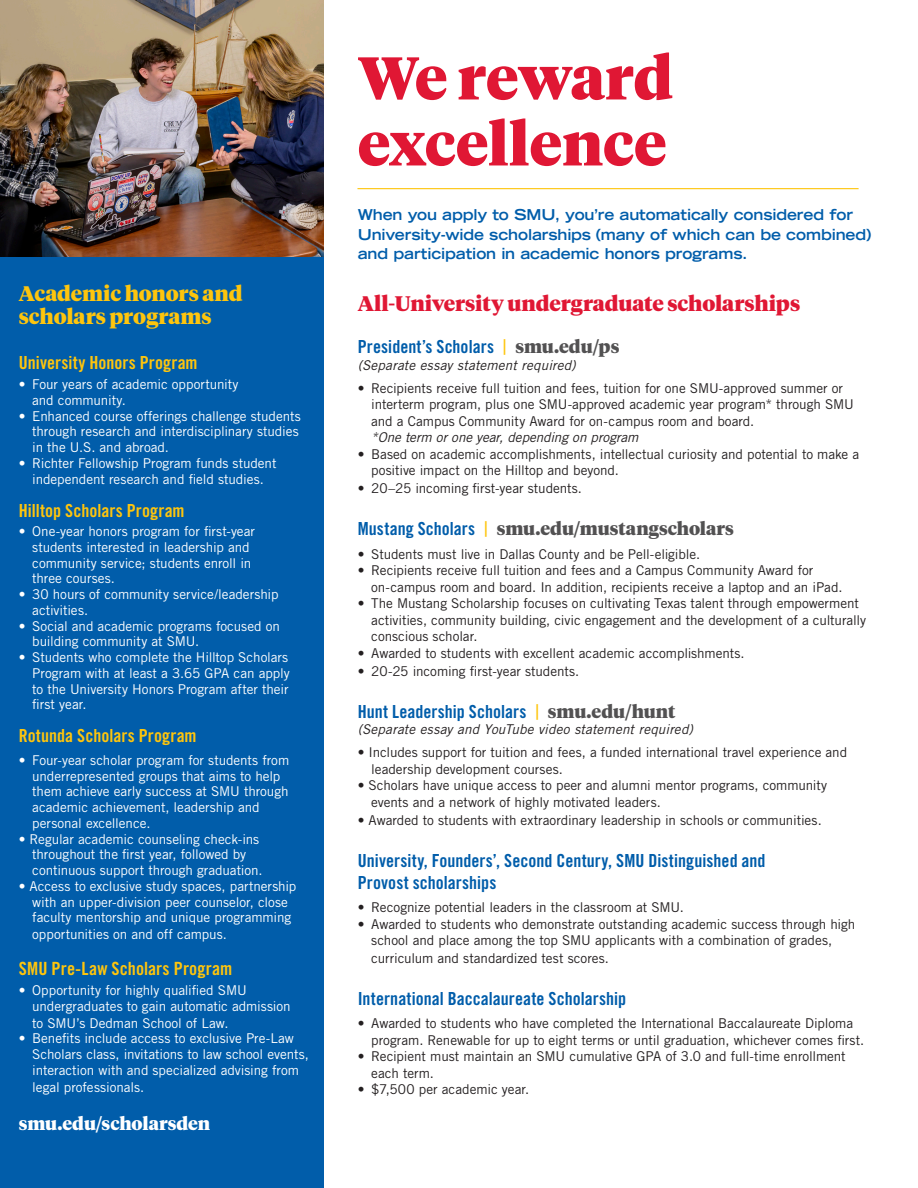
<style>
.page{position:relative;width:918px;height:1188px;background:#fff}
.page>*{position:absolute;margin:0;border:0;box-sizing:border-box;transform-origin:0 0}
.t1{font:900 60px/66px "Tiempos Headline";color:#e01734}
.t2{font:900 21px "Tiempos Headline";letter-spacing:-.005em;color:#e01734}
.t3{font:900 21px/22.5px "Tiempos Headline";letter-spacing:-.005em;color:#fec50d}
.t4{font:18.15px "Trade Gothic LT Std Bd Cn 20";letter-spacing:.01em;color:#fec50d}
.t5{font:18px/21.9px "Trade Gothic LT Std Bd Cn 20";letter-spacing:.005em;color:#015daa}
.t6{font:18px "Trade Gothic LT Std Bd Cn 20";letter-spacing:.005em;color:#fec50d}
.t7{font:900 18px "Tiempos Headline";letter-spacing:-.005em;color:#525152}
.t8{font:900 18px "Tiempos Headline";letter-spacing:-.005em;color:#fff}
.t9{font:700 expanded 15px/19.5px "Trade Gothic LT Std";letter-spacing:-.01em;color:#015daa}
.t10{font:13.5px/16.5px "Trade Gothic LT Std";letter-spacing:-.005em;color:#231f20}
.t11{font:13.5px/15.8px "Trade Gothic LT Std";letter-spacing:-.005em;color:#fff}
.t12{font:italic 13.5px "Trade Gothic LT Std";letter-spacing:.01em;color:#231f20}
.s1{font-family:"Tiempos Headline";font-weight:900;color:#fec50d}
.s2{font-family:"Tiempos Headline";font-weight:900;color:#525152}
.s3{font-family:"Trade Gothic LT Std Bd Cn 20";font-weight:400;color:#015daa}
.s4{color:#fec50d}
</style>
<div class="page">
<hr style="left:357px;top:188px;width:502px;height:1px;background:#fec50d">
<div style="left:0;top:257px;width:324px;height:931px;background:#015daa"></div>
<img style="left:0;top:0;width:324px;height:256px">
<p class="t3" style="left:19px;top:282px;width:225px">Academic honors and scholars programs</p>
<p class="t6" style="left:19px;top:352px;width:180px">University Honors Program</p>
<p class="t11" style="left:19px;top:376px;width:221px">• Four years of academic opportunity</p>
<p class="t11" style="left:32px;top:392px;width:95px">and community.</p>
<p class="t11" style="left:32px;top:408px;width:270px;text-indent:-14px">• Enhanced course offerings challenge students through research and interdisciplinary studies in the U.S. and abroad.</p>
<p class="t11" style="left:19px;top:455px;width:259px;text-align:center">• Richter Fellowship Program funds student independent research and field studies.</p>
<p class="t6" style="left:19px;top:499px;width:167px">Hilltop Scholars Program</p>
<p class="t11" style="left:19px;top:523px;width:238px">• One-year honors program for first-year</p>
<p class="t11" style="left:32px;top:539px;width:221px">students interested in leadership and community service; students enroll in</p>
<p class="t11" style="left:32px;top:571px;width:84px">three courses.</p>
<p class="t11" style="left:32px;top:586px;width:248px;text-indent:-14px">• 30 hours of community service/leadership activities.</p>
<p class="t11" style="left:32px;top:618px;width:249px;text-indent:-14px">• Social and academic programs focused on building community at SMU.</p>
<p class="t11" style="left:32px;top:649px;width:259px;text-align:justify;text-indent:-14px">• Students who complete the Hilltop Scholars Program with at least a 3.65 GPA can apply to the University Honors Program after their first year.</p>
<p class="t6" style="left:19px;top:725px;width:179px">Rotunda Scholars Program</p>
<p class="t11" style="left:32px;top:752px;width:259px;text-indent:-14px">• Four-year scholar program for students from underrepresented groups that aims to help them achieve early success at SMU through academic achievement, leadership and personal excellence.</p>
<p class="t11" style="left:32px;top:831px;width:232px;text-indent:-14px">• Regular academic counseling check-ins throughout the first year, followed by continuous support through graduation.</p>
<p class="t11" style="left:32px;top:878px;width:266px;text-indent:-14px">• Access to exclusive study spaces, partnership with an upper-division peer counselor, close faculty mentorship and unique programming opportunities on and off campus.</p>
<p class="t4" style="left:19px;top:957px;width:215px">SMU Pre-Law Scholars Program</p>
<p class="t11" style="left:32px;top:982px;width:260px;line-height:16.2px;text-indent:-14px">• Opportunity for highly qualified SMU undergraduates to gain automatic admission to SMU’s Dedman School of Law.</p>
<p class="t11" style="left:32px;top:1030px;width:278px;text-indent:-14px">• Benefits include access to exclusive Pre-Law<br>Scholars class, invitations to law school events, interaction with and specialized advising from</p>
<p class="t11" style="left:32px;top:1079px;width:113px">legal professionals.</p>
<p class="t8" style="left:19px;top:1111px;width:193px">smu.edu/scholarsden</p>
<p class="t1" style="left:358px;top:42px;width:317px">We reward excellence</p>
<p class="t9" style="left:358px;top:205px;width:515px">When you apply to SMU, you’re automatically considered for<br>University-wide scholarships (many of which can be combined) and participation in academic honors programs.</p>
<p class="t2" style="left:358px;top:289px;width:444px">All-University undergraduate scholarships</p>
<p class="t5" style="left:358px;top:336px;width:263px">President’s Scholars <span class="s1">|</span> <span class="s2">smu.edu/ps</span></p>
<p class="t12" style="left:358px;top:357px;width:220px">(Separate essay statement required)</p>
<p class="t10" style="left:371px;top:380px;width:484px;text-indent:-14px">• Recipients receive full tuition and fees, tuition for one SMU-approved summer or interterm program, plus one SMU-approved academic year program* through SMU and a Campus Community Award for on-campus room and board.</p>
<p class="t12" style="left:371px;top:429px;width:269px">*One term or one year, depending on program</p>
<p class="t10" style="left:371px;top:446px;width:490px;text-indent:-14px">• Based on academic accomplishments, intellectual curiosity and potential to make a positive impact on the Hilltop and beyond.</p>
<p class="t10" style="left:358px;top:480px;width:226px">• 20–25 incoming first-year students.</p>
<p class="t7" style="left:358px;top:517px;width:378px"><span class="s3">Mustang Scholars</span> <span class="s4">|</span> smu.edu/mustangscholars</p>
<p class="t10" style="left:358px;top:545px;width:344px">• Students must live in Dallas County and be Pell-eligible.</p>
<p class="t10" style="left:371px;top:562px;width:473px;text-indent:-14px">• Recipients receive full tuition and fees and a Campus Community Award for on-campus room and board. In addition, recipients receive a laptop and an iPad.</p>
<p class="t10" style="left:371px;top:595px;width:496px;text-indent:-14px">• The Mustang Scholarship focuses on cultivating Texas talent through empowerment activities, community building, civic engagement and the development of a culturally conscious scholar.</p>
<p class="t10" style="left:358px;top:644px;width:388px">• Awarded to students with excellent academic accomplishments.</p>
<p class="t10" style="left:358px;top:662px;width:223px">• 20-25 incoming first-year students.</p>
<p class="t5" style="left:358px;top:700px;width:319px">Hunt Leadership Scholars <span class="s1">|</span> <span class="s2">smu.edu/hunt</span></p>
<p class="t12" style="left:358px;top:721px;width:337px">(Separate essay and YouTube video statement required)</p>
<p class="t10" style="left:371px;top:744px;width:477px;text-indent:-14px">• Includes support for tuition and fees, a funded international travel experience and leadership development courses.</p>
<p class="t10" style="left:371px;top:777px;width:458px;text-indent:-14px">• Scholars have unique access to peer and alumni mentor programs, community events and a network of highly motivated leaders.</p>
<p class="t10" style="left:358px;top:812px;width:466px">• Awarded to students with extraordinary leadership in schools or communities.</p>
<p class="t5" style="left:358px;top:849px;width:409px">University, Founders’, Second Century, SMU Distinguished and<br>Provost scholarships</p>
<p class="t10" style="left:358px;top:899px;width:328px">• Recognize potential leaders in the classroom at SMU.</p>
<p class="t10" style="left:371px;top:915px;width:486px;text-indent:-14px">• Awarded to students who demonstrate outstanding academic success through high school and place among the top SMU applicants with a combination of grades,</p>
<p class="t10" style="left:371px;top:950px;width:239px">curriculum and standardized test scores.</p>
<p class="t5" style="left:358px;top:988px;width:270px">International Baccalaureate Scholarship</p>
<p class="t10" style="left:371px;top:1015px;width:494px;text-indent:-14px">• Awarded to students who have completed the International Baccalaureate Diploma program. Renewable for up to eight terms or until graduation, whichever comes first.</p>
<p class="t10" style="left:371px;top:1048px;width:476px;text-indent:-14px">• Recipient must maintain an SMU cumulative GPA of 3.0 and full-time enrollment each term.</p>
<p class="t10" style="left:358px;top:1081px;width:173px">• $7,500 per academic year.</p>
</div>
